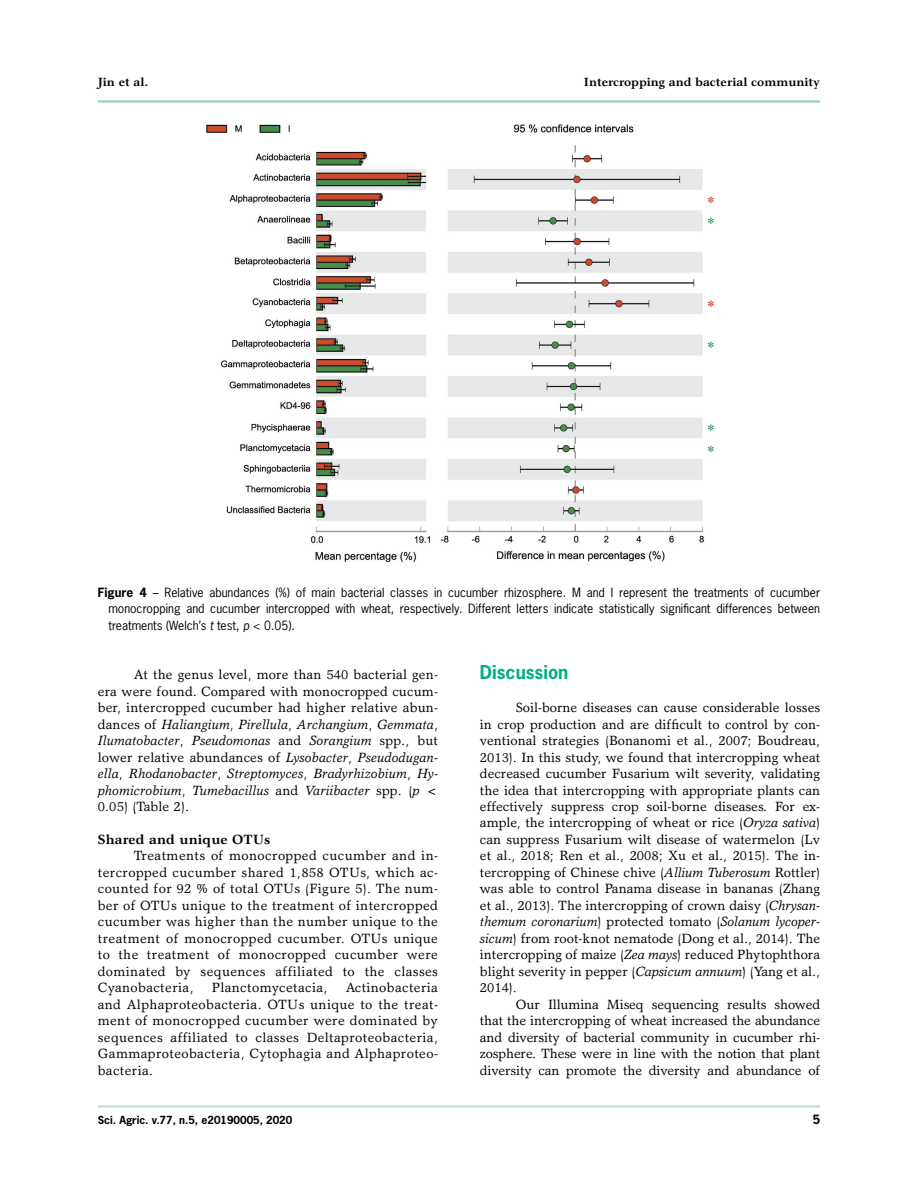
<style>
.page{position:relative;width:918px;height:1188px;background:#fff}
.page>*{position:absolute;margin:0;border:0;box-sizing:border-box;transform-origin:0 0}
.t1{font:700 18px "News Gothic";color:#00b085}
.t2{font:13.5px/16.5px "Garth Graphic";letter-spacing:.01em;color:#000;text-align:justify}
.t3{font:700 13.5px "Garth Graphic";letter-spacing:.01em;color:#000}
.t4{font:13.5px "Garth Graphic";letter-spacing:.03em;color:#000}
.t5{font:12px/16.5px "News Gothic";color:#000;text-align:justify}
.t6{font:700 12px "Garth Graphic";color:#000}
.t7{font:700 12px "News Gothic";color:#000}
.t8{font:700 10.5px "News Gothic";color:#000}
.s1{font-weight:700}
.s2{font-style:italic}
</style>
<div class="page">
<hr style="left:98px;top:1105px;width:722px;height:3px;background:#bde2d4">
<hr style="left:98px;top:100px;width:722px;height:3px;background:#93d2bb">
<img style="left:206px;top:124px;width:508px;height:439px">
<p class="t6" style="left:98px;top:75px;width:52px">Jin et al.</p>
<p class="t6" style="left:584px;top:75px;width:238px">Intercropping and bacterial community</p>
<p class="t5" style="left:108px;top:584px;width:713px;text-indent:-11px"><span class="s1">Figure 4</span> – Relative abundances (%) of main bacterial classes in cucumber rhizosphere. M and I represent the treatments of cucumber monocropping and cucumber intercropped with wheat, respectively. Different letters indicate statistically significant differences between treatments (Welch’s <span class="s2">t</span> test, <span class="s2">p</span> &lt; 0.05).</p>
<p class="t2" style="left:98px;top:666px;width:342px;text-indent:36px">At the genus level, more than 540 bacterial gen&shy;era were found. Compared with monocropped cucum&shy;ber, intercropped cucumber had higher relative abun&shy;dances of <span class="s2">Haliangium</span>, <span class="s2">Pirellula</span>, <span class="s2">Archangium</span>, <span class="s2">Gemmata</span>, <span class="s2">Ilumatobacter</span>, <span class="s2">Pseudomonas</span> and <span class="s2">Sorangium</span> spp., but lower relative abundances of <span class="s2">Lysobacter</span>, <span class="s2">Pseudodugan&shy;ella</span>, <span class="s2">Rhodanobacter</span>, <span class="s2">Streptomyces</span>, <span class="s2">Bradyrhizobium</span>, <span class="s2">Hy&shy;phomicrobium</span>, <span class="s2">Tumebacillus</span> and <span class="s2">Variibacter</span> spp. (<span class="s2">p</span> &lt; 0.05) (Table 2).</p>
<p class="t3" style="left:98px;top:831px;width:174px">Shared and unique OTUs</p>
<p class="t2" style="left:98px;top:847px;width:342px;text-indent:36px">Treatments of monocropped cucumber and in&shy;tercropped cucumber shared 1,858 OTUs, which ac&shy;counted for 92 % of total OTUs (Figure 5). The num&shy;ber of OTUs unique to the treatment of intercropped cucumber was higher than the number unique to the treatment of monocropped cucumber. OTUs unique to the treatment of monocropped cucumber were dominated by sequences affiliated to the classes Cyanobacteria,</p>
<p class="t2" style="left:98px;top:979px;width:342px;text-indent:248px">Actinobacteria and Alphaproteobacteria. OTUs unique to the treat&shy;ment of monocropped cucumber were dominated by sequences affiliated to classes Deltaproteobacteria, Gammaproteobacteria, Cytophagia and Alphaproteo&shy;bacteria.</p>
<p class="t4" style="left:212px;top:979px;width:117px">Planctomycetacia,</p>
<p class="t8" style="left:98px;top:1113px;width:196px">Sci. Agric. v.77, n.5, e20190005, 2020</p>
<h1 class="t1" style="left:480px;top:661px;width:90px">Discussion</h1>
<p class="t2" style="left:480px;top:699px;width:342px;text-indent:36px">Soil-borne diseases can cause considerable losses in crop production and are difficult to control by con&shy;ventional strategies (Bonanomi et al., 2007; Boudreau, 2013). In this study, we found that intercropping wheat decreased cucumber Fusarium wilt severity, validating the idea that intercropping with appropriate plants can effectively suppress crop soil-borne diseases. For ex&shy;ample, the intercropping of wheat or rice (<span class="s2">Oryza sativa</span>) can suppress Fusarium wilt disease of watermelon (Lv et al., 2018; Ren et al., 2008; Xu et al., 2015). The in&shy;tercropping of Chinese chive (<span class="s2">Allium Tuberosum</span> Rottler) was able to control Panama disease in bananas (Zhang et al., 2013). The intercropping of crown daisy (<span class="s2">Chrysan&shy;themum coronarium</span>) protected tomato (<span class="s2">Solanum lycoper&shy;sicum</span>) from root-knot nematode (Dong et al., 2014). The intercropping of maize (<span class="s2">Zea mays</span>) reduced Phytophthora blight severity in pepper (<span class="s2">Capsicum annuum</span>) (Yang et al., 2014).</p>
<p class="t2" style="left:480px;top:996px;width:342px;text-indent:36px">Our Illumina Miseq sequencing results showed that the intercropping of wheat increased the abundance and diversity of bacterial community in cucumber rhi&shy;zosphere. These were in line with the notion that plant diversity can promote the diversity and abundance of</p>
<p class="t7" style="left:813px;top:1111px;width:9px">5</p>
</div>
